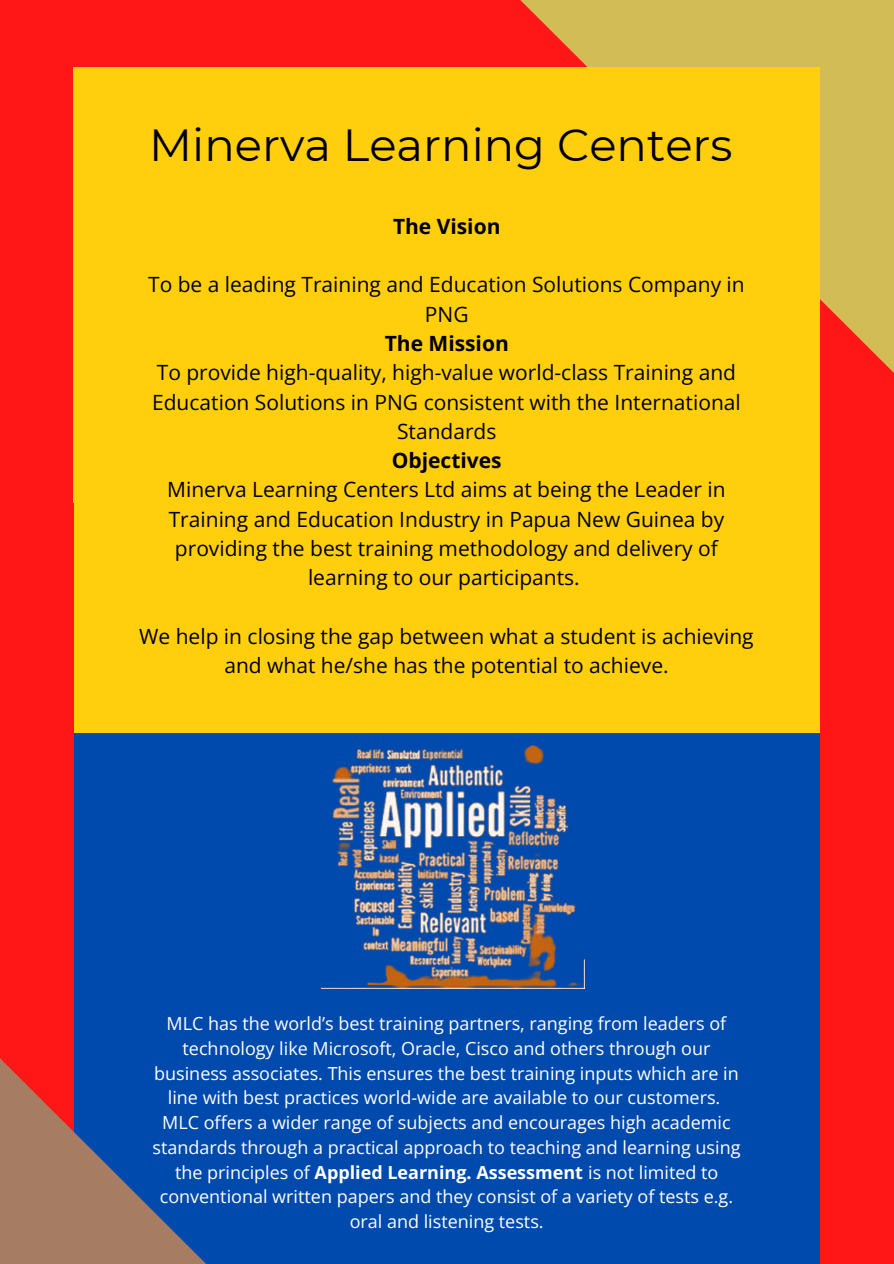
<style>
.page{position:relative;width:894px;height:1264px;background:#fff}
.page>*{position:absolute;margin:0;border:0;box-sizing:border-box;transform-origin:0 0}
.t1{font:45px "Montserrat";color:#000}
.t2{font:21px/29.2px "Open Sans";color:#000;text-align:center}
.t3{font:700 21px "Open Sans";color:#000}
.t4{font:18px/24.8px "Open Sans";color:#fff;text-align:center}
.s1{font-weight:700}
</style>
<div class="page">
<div style="left:0;top:680px;width:893px;height:539px;background:#004aad"></div>
<div style="left:0;top:0;width:893px;height:524px;background:#ff1616"></div>
<svg style="left:520px;top:0;width:373px;height:372px;background:#d5aa4e"></svg>
<div style="left:73px;top:67px;width:747px;height:666px;background:#ffcf0d"></div>
<div style="left:0;top:503px;width:73px;height:716px;background:#ff1616"></div>
<div style="left:820px;top:503px;width:73px;height:760px;background:#ff1616"></div>
<div style="left:66px;top:1203px;width:754px;height:60px;background:#004aad"></div>
<svg style="left:0;top:793px;width:467px;height:470px"></svg>
<img style="left:321px;top:745px;width:263px;height:243px">
<h3 class="t1" style="left:149px;top:117px;width:584px">Minerva Learning Centers</h3>
<p class="t3" style="left:393px;top:211px;width:109px">The Vision</p>
<p class="t2" style="left:148px;top:270px;width:598px">To be a leading Training and Education Solutions Company in PNG<br><span class="s1">The Mission<br></span>To provide high-quality, high-value world-class Training and Education Solutions in PNG consistent with the International Standards<br><span class="s1">Objectives<br></span>Minerva Learning Centers Ltd aims at being the Leader in Training and Education Industry in Papua New Guinea by providing the best training methodology and delivery of learning to our participants.</p>
<p class="t2" style="left:139px;top:621px;width:616px">We help in closing the gap between what a student is achieving and what he/she has the potential to achieve.</p>
<h1 class="t4" style="left:154px;top:1010px;width:586px">MLC has the world’s best training partners, ranging from leaders of technology like Microsoft, Oracle, Cisco and others through our business associates. This ensures the best training inputs which are in line with best practices world-wide are available to our customers.</h1>
<h2 class="t4" style="left:152px;top:1109px;width:589px">MLC offers a wider range of subjects and encourages high academic standards through a practical approach to teaching and learning using the principles of <span class="s1">Applied Learning. Assessment</span> is not limited to conventional written papers and they consist of a variety of tests e.g. oral and listening tests.</h2>
</div>
